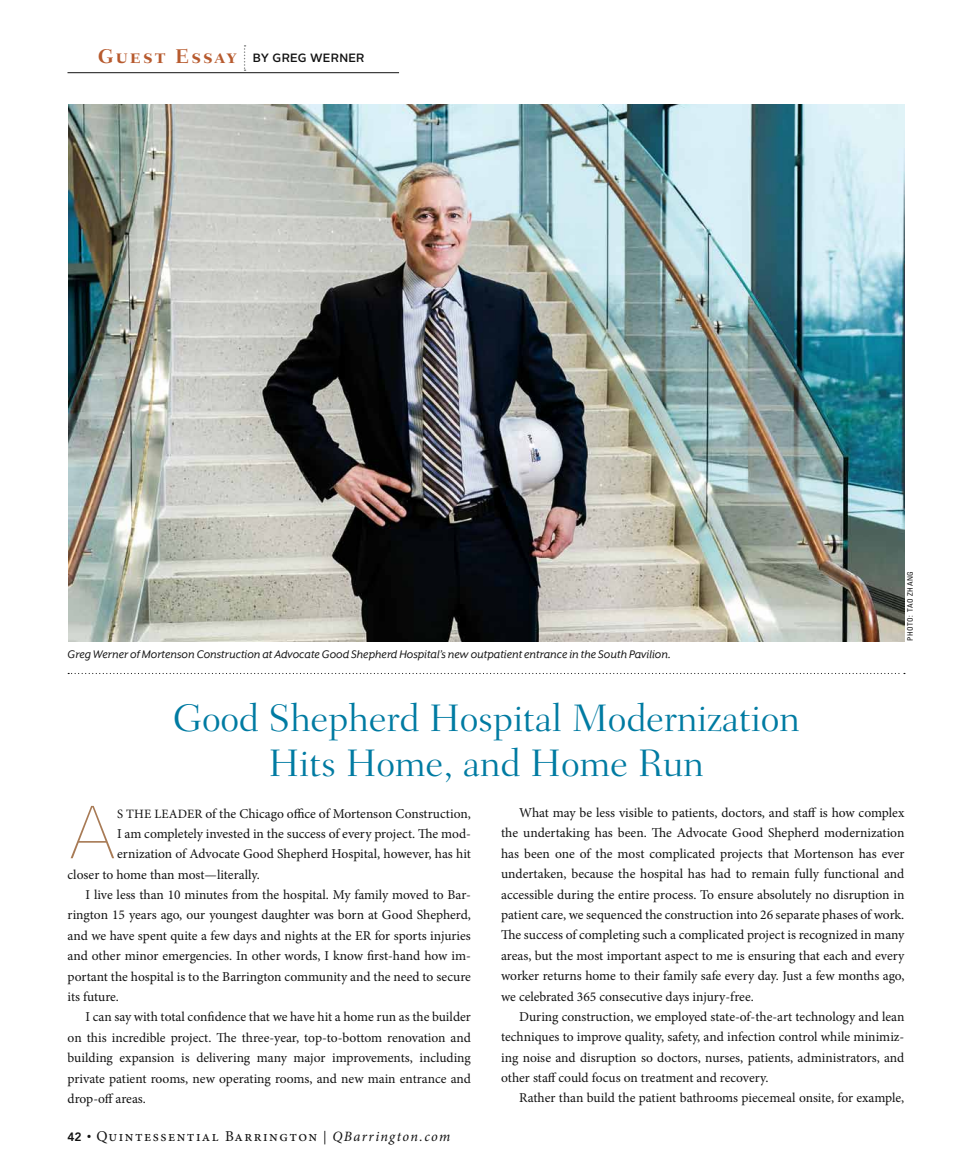
<style>
.page{position:relative;width:972px;height:1175px;background:#fff}
.page>*{position:absolute;margin:0;border:0;box-sizing:border-box;transform-origin:0 0}
.t1{font:100 74.7px "Alright Sans";color:#a87b56}
.t2{font:300 39px/45px "Fairfield LT Std";letter-spacing:-.01em;color:#007ba2;text-align:center}
.t3{font:15px "Minion Pro";letter-spacing:.1em;color:#121212}
.t4{font:13.5px/20.4px "Minion Pro";letter-spacing:-.005em;color:#121212;text-align:justify}
.t5{font:12.75px "Mr Eaves XL San Alt RI";color:#121212}
.t6{font:500 12px "Alright Sans";letter-spacing:.02em;color:#121212}
.t7{font:condensed 7.5px "Univers LT Std";letter-spacing:.075em;color:#121212}
.s1{font-family:"Fairfield LT Std";font-weight:700;font-size:20.25px;color:#b75a2e}
.s2{font-size:12.75px}
.s3{font-family:"Avenir LT Std";font-weight:800;font-size:12px}
.s4{font-size:12px}
.s5{font-size:13.5px}
.s6{font-style:italic;font-size:14.25px}
</style>
<div class="page">
<hr style="left:68px;top:72px;width:331px;height:1px;background:#121212">
<svg style="left:244px;top:45px;width:2px;height:26px"></svg>
<img style="left:68px;top:104px;width:836px;height:537px">
<svg style="left:68px;top:673px;width:837px;height:1px"></svg>
<p class="t6" style="left:98px;top:50px;width:268px"><span class="s1">Guest Essay</span> BY GREG WERNER</p>
<p class="t5" style="left:68px;top:647px;width:605px">Greg Werner of Mortenson Construction at Advocate Good Shepherd Hospital’s new outpatient entrance in the South Pavilion.</p>
<h2 class="t2" style="left:173px;top:695px;width:629px">Good Shepherd Hospital Modernization<br>Hits Home, and Home Run</h2>
<p class="t7" style="left:906px;top:641px;width:71px;rotate:-90deg">Photo: Tao Zhang</p>
<h1 class="t1" style="left:68px;top:781px;width:51px">A</h1>
<p class="t4" style="left:117px;top:803px;width:355px"><span class="s2">s the leader</span> of the Chicago office of Mortenson Construction,</p>
<p class="t4" style="left:117px;top:823px;width:355px">I am completely invested in the success of every project. The mod-</p>
<p class="t4" style="left:117px;top:843px;width:355px">ernization of Advocate Good Shepherd Hospital, however, has hit</p>
<p class="t4" style="left:68px;top:864px;width:194px">closer to home than most—literally.</p>
<p class="t4" style="left:86px;top:884px;width:387px">I live less than 10 minutes from the hospital. My family moved to Bar-</p>
<p class="t4" style="left:68px;top:905px;width:405px">rington 15 years ago, our youngest daughter was born at Good Shepherd,</p>
<p class="t4" style="left:68px;top:925px;width:405px">and we have spent quite a few days and nights at the ER for sports injuries</p>
<p class="t4" style="left:68px;top:945px;width:405px">and other minor emergencies. In other words, I know first-hand how im-</p>
<p class="t4" style="left:68px;top:966px;width:405px">portant the hospital is to the Barrington community and the need to secure</p>
<p class="t4" style="left:68px;top:986px;width:53px">its future.</p>
<p class="t4" style="left:86px;top:1007px;width:387px">I can say with total confidence that we have hit a home run as the builder</p>
<p class="t4" style="left:68px;top:1027px;width:405px">on this incredible project. The three-year, top-to-bottom renovation and</p>
<p class="t4" style="left:68px;top:1047px;width:405px">building expansion is delivering many major improvements, including</p>
<p class="t4" style="left:68px;top:1068px;width:405px">private patient rooms, new operating rooms, and new main entrance and</p>
<p class="t4" style="left:68px;top:1088px;width:80px">drop-off areas.</p>
<p class="t3" style="left:68px;top:1125px;width:384px"><span class="s3">42</span> <span class="s4">•</span> Quintessential Barrington <span class="s5">|</span> <span class="s6">QBarrington.com</span></p>
<p class="t4" style="left:501px;top:802px;width:405px;text-indent:18px">What may be less visible to patients, doctors, and staff is how complex the undertaking has been. The Advocate Good Shepherd modernization has been one of the most complicated projects that Mortenson has ever undertaken, because the hospital has had to remain fully functional and accessible during the entire process. To ensure absolutely no disruption in patient care, we sequenced the construction into 26 separate phases of work.<br>The success of completing such a complicated project is recognized in many areas, but the most important aspect to me is ensuring that each and every worker returns home to their family safe every day. Just a few months ago, we celebrated 365 consecutive days injury-free.</p>
<p class="t4" style="left:501px;top:1006px;width:405px;text-indent:18px">During construction, we employed state-of-the-art technology and lean techniques to improve quality, safety, and infection control while minimiz&shy;ing noise and disruption so doctors, nurses, patients, administrators, and other staff could focus on treatment and recovery.</p>
<p class="t4" style="left:519px;top:1088px;width:387px">Rather than build the patient bathrooms piecemeal onsite, for example,</p>
</div>
